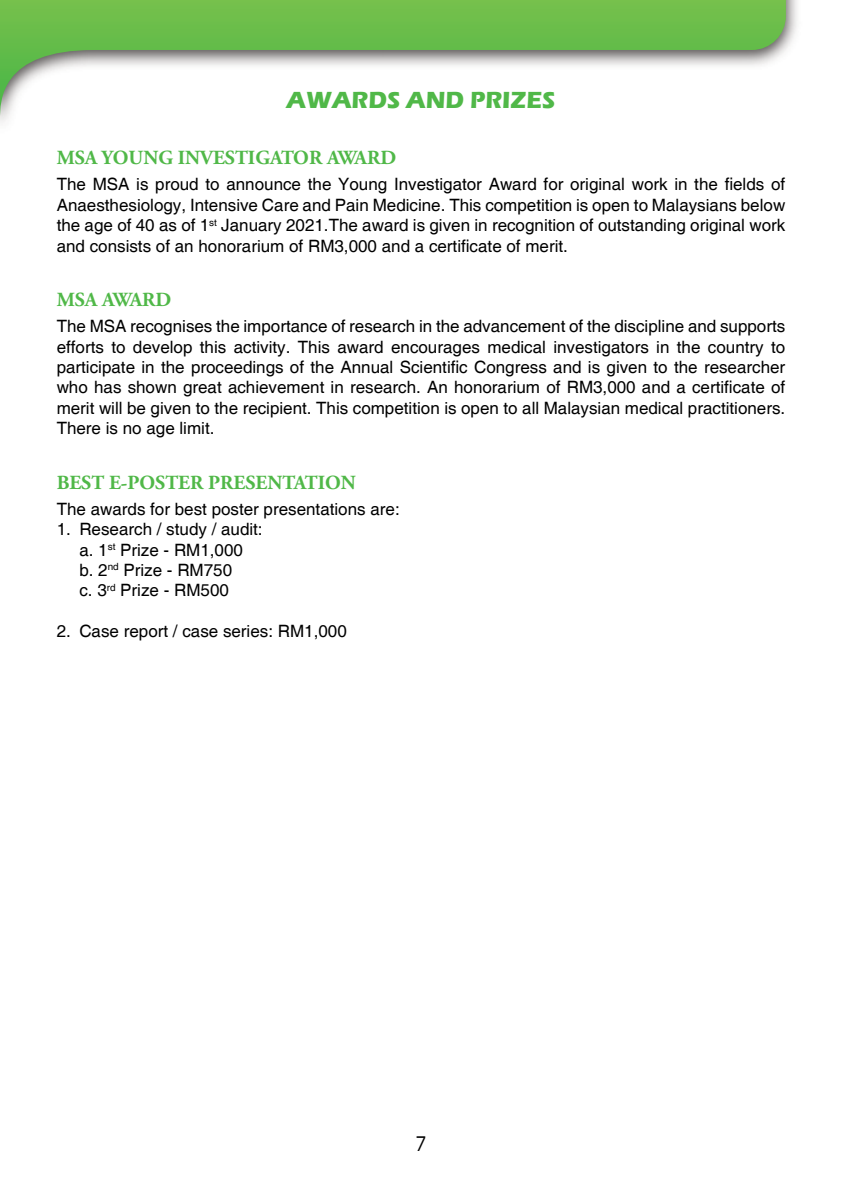
<style>
.page{position:relative;width:842px;height:1191px;background:#fff}
.page>*{position:absolute;margin:0;border:0;box-sizing:border-box;transform-origin:0 0}
.t1{font:700 24px "Eras ITC";color:#50b848}
.t2{font:700 20px "Adobe Garamond Pro";color:#50b848}
.t3{font:20px "Avalon Plain";color:#000}
.t4{font:17px/20.4px "Helvetica";color:#000;text-align:justify}
</style>
<div class="page">
<img style="left:0;top:0;width:797px;height:123px">
<svg style="left:0;top:0;width:786px;height:120px"></svg>
<h1 class="t1" style="left:286px;top:86px;width:271px">AWARDS AND PRIZES</h1>
<p class="t2" style="left:57px;top:146px;width:341px">MSA YOUNG INVESTIGATOR AWARD</p>
<p class="t4" style="left:57px;top:175px;width:730px">The MSA is proud to announce the Young Investigator Award for original work in the fields of Anaesthesiology, Intensive Care and Pain Medicine. This competition is open to Malaysians below the age of 40 as of 1<sup>st</sup> January 2021.The award is given in recognition of outstanding original work and consists of an honorarium of RM3,000 and a certificate of merit.</p>
<p class="t2" style="left:57px;top:288px;width:116px">MSA AWARD</p>
<p class="t4" style="left:57px;top:317px;width:730px">The MSA recognises the importance of research in the advancement of the discipline and supports efforts to develop this activity. This award encourages medical investigators in the country to participate in the proceedings of the Annual Scientific Congress and is given to the researcher who has shown great achievement in research. An honorarium of RM3,000 and a certificate of merit will be given to the recipient. This competition is open to all Malaysian medical practitioners.<br>There is no age limit.</p>
<p class="t2" style="left:57px;top:471px;width:301px">BEST E-POSTER PRESENTATION</p>
<p class="t4" style="left:57px;top:499px;width:344px">The awards for best poster presentations are:</p>
<p class="t4" style="left:79px;top:519px;width:185px;text-align:left;text-indent:-23px">1. Research / study / audit: a. 1<sup>st</sup> Prize - RM1,000<br>b. 2<sup>nd</sup> Prize - RM750<br>c. 3<sup>rd</sup> Prize - RM500</p>
<p class="t4" style="left:57px;top:621px;width:292px">2. Case report / case series: RM1,000</p>
<p class="t3" style="left:415px;top:1130px;width:13px">7</p>
</div>
